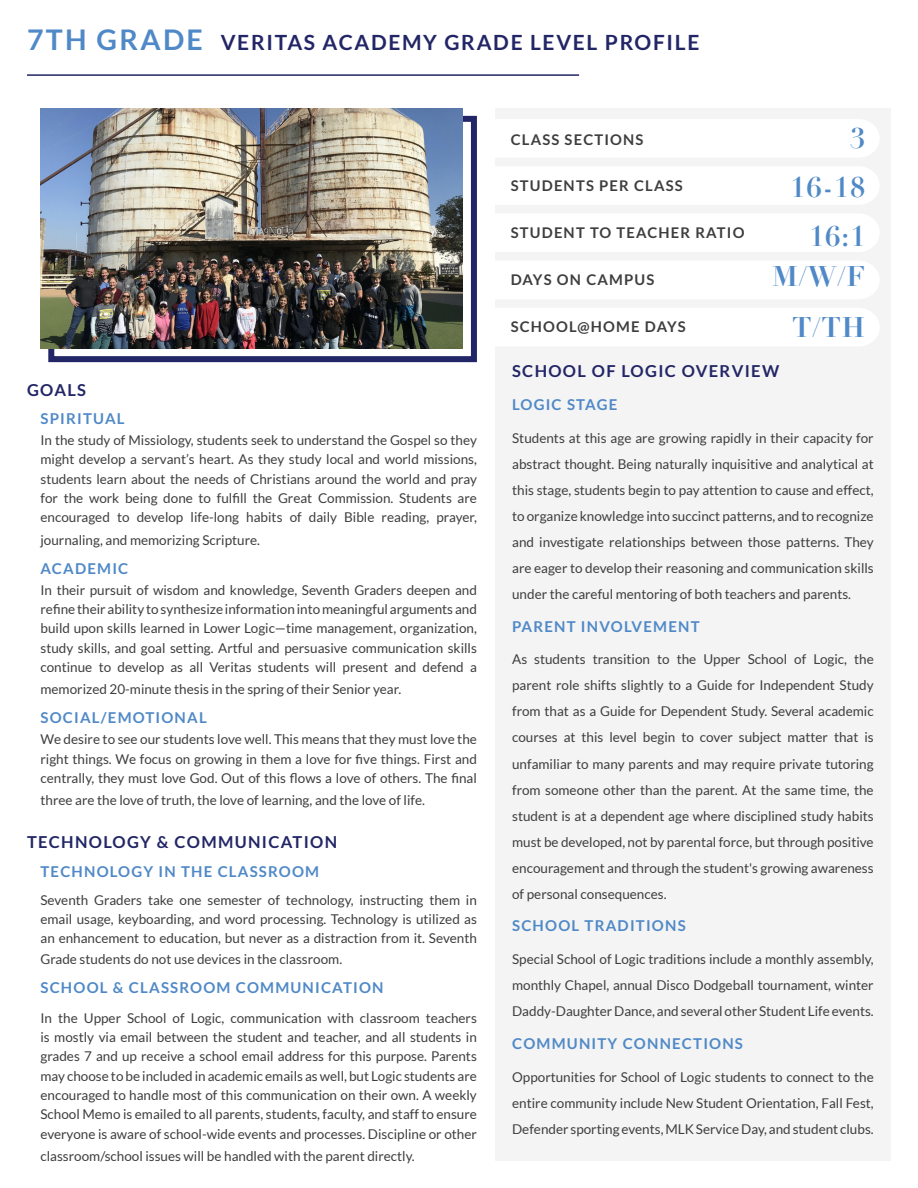
<style>
.page{position:relative;width:918px;height:1188px;background:#fff}
.page>*{position:absolute;margin:0;border:0;box-sizing:border-box;transform-origin:0 0}
.Body_Text_-_Align_Le{font:700 27.75px "Didot";letter-spacing:.03em;color:#5089c7}
.TOC_Heading{font:700 21px "Lato";letter-spacing:.08em;color:#232666}
.Body_Text_-_Align_Le-2{font:700 16.5px "Lato";letter-spacing:.08em;color:#232666}
.Body_Text_-_Align_Le-3{font:700 15px "Lato";letter-spacing:.08em;color:#5089c7}
.Body_Text_-_Align_Le-4{font:700 14.85px "Lato";letter-spacing:.08em;color:#3e3e3f}
.Body_Text_-_Align_Le-5{font:13.5px/26.1px "Lato";color:#3e3e3f;text-align:justify}
.s1{font-size:28.5px;color:#5089c7}
</style>
<div class="page">
<div style="left:495px;top:108px;width:396px;height:1053px;background:#f4f4f4"></div>
<div style="left:495px;top:120px;width:384px;height:37px;background:#fff"></div>
<div style="left:495px;top:167px;width:384px;height:37px;background:#fff"></div>
<div style="left:495px;top:214px;width:384px;height:38px;background:#fff"></div>
<hr style="left:27px;top:74px;width:552px;height:2px;background:#232666">
<div style="left:495px;top:261px;width:384px;height:38px;background:#fff"></div>
<div style="left:495px;top:308px;width:384px;height:38px;background:#fff"></div>
<svg style="left:48px;top:115px;width:429px;height:248px"></svg>
<img style="left:40px;top:108px;width:423px;height:241px">
<p class="TOC_Heading" style="left:27px;top:30px;width:674px"><span class="s1">7TH GRADE</span> VERITAS ACADEMY GRADE LEVEL PROFILE</p>
<p class="Body_Text_-_Align_Le-4" style="left:511px;top:131px;width:134px">CLASS SECTIONS</p>
<p class="Body_Text_-_Align_Le-4" style="left:511px;top:177px;width:174px">STUDENTS PER CLASS</p>
<p class="Body_Text_-_Align_Le-4" style="left:511px;top:224px;width:235px">STUDENT TO TEACHER RATIO</p>
<p class="Body_Text_-_Align_Le-4" style="left:511px;top:271px;width:145px">DAYS ON CAMPUS</p>
<p class="Body_Text_-_Align_Le-4" style="left:511px;top:318px;width:177px">SCHOOL@HOME DAYS</p>
<p class="Body_Text_-_Align_Le" style="left:850px;top:121px;width:17px">3</p>
<p class="Body_Text_-_Align_Le" style="left:790px;top:170px;width:77px">16-18</p>
<p class="Body_Text_-_Align_Le" style="left:809px;top:218px;width:58px">16:1</p>
<p class="Body_Text_-_Align_Le" style="left:772px;top:259px;width:95px">M/W/F</p>
<p class="Body_Text_-_Align_Le" style="left:792px;top:310px;width:74px">T/TH</p>
<p class="Body_Text_-_Align_Le-2" style="left:27px;top:381px;width:61px">GOALS</p>
<p class="Body_Text_-_Align_Le-3" style="left:40px;top:410px;width:86px">SPIRITUAL</p>
<p class="Body_Text_-_Align_Le-5" style="left:40px;top:430px;width:438px;line-height:19.4px">In the study of Missiology, students seek to understand the Gospel so they might develop a servant’s heart. As they study local and world missions, students learn about the needs of Christians around the world and pray for the work being done to fulfill the Great Commission. Students are encouraged to develop life-long habits of daily Bible reading, prayer,</p>
<p class="Body_Text_-_Align_Le-5" style="left:40px;top:527px;width:221px">journaling, and memorizing Scripture.</p>
<p class="Body_Text_-_Align_Le-3" style="left:40px;top:560px;width:89px">ACADEMIC</p>
<p class="Body_Text_-_Align_Le-5" style="left:40px;top:580px;width:438px;line-height:19.4px">In their pursuit of wisdom and knowledge, Seventh Graders deepen and refine their ability to synthesize information into meaningful arguments and build upon skills learned in Lower Logic—time management, organization, study skills, and goal setting. Artful and persuasive communication skills continue to develop as all Veritas students will present and defend a</p>
<p class="Body_Text_-_Align_Le-5" style="left:40px;top:676px;width:362px">memorized 20-minute thesis in the spring of their Senior year.</p>
<p class="Body_Text_-_Align_Le-3" style="left:40px;top:709px;width:168px">SOCIAL/EMOTIONAL</p>
<p class="Body_Text_-_Align_Le-5" style="left:40px;top:730px;width:438px;line-height:19.4px">We desire to see our students love well. This means that they must love the right things. We focus on growing in them a love for five things. First and centrally, they must love God. Out of this flows a love of others. The final</p>
<p class="Body_Text_-_Align_Le-5" style="left:40px;top:787px;width:386px">three are the love of truth, the love of learning, and the love of life.</p>
<p class="Body_Text_-_Align_Le-2" style="left:27px;top:833px;width:312px">TECHNOLOGY &amp; COMMUNICATION</p>
<p class="Body_Text_-_Align_Le-3" style="left:40px;top:863px;width:280px">TECHNOLOGY IN THE CLASSROOM</p>
<p class="Body_Text_-_Align_Le-5" style="left:40px;top:890px;width:438px;line-height:19.4px">Seventh Graders take one semester of technology, instructing them in email usage, keyboarding, and word processing. Technology is utilized as an enhancement to education, but never as a distraction from it. Seventh</p>
<p class="Body_Text_-_Align_Le-5" style="left:40px;top:946px;width:303px">Grade students do not use devices in the classroom.</p>
<p class="Body_Text_-_Align_Le-3" style="left:40px;top:979px;width:345px">SCHOOL &amp; CLASSROOM COMMUNICATION</p>
<p class="Body_Text_-_Align_Le-5" style="left:40px;top:1008px;width:438px;line-height:19.4px">In the Upper School of Logic, communication with classroom teachers is mostly via email between the student and teacher, and all students in grades 7 and up receive a school email address for this purpose. Parents may choose to be included in academic emails as well, but Logic students are encouraged to handle most of this communication on their own. A weekly School Memo is emailed to all parents, students, faculty, and staff to ensure everyone is aware of school-wide events and processes. Discipline or other</p>
<p class="Body_Text_-_Align_Le-5" style="left:40px;top:1143px;width:376px">classroom/school issues will be handled with the parent directly.</p>
<p class="Body_Text_-_Align_Le-2" style="left:512px;top:362px;width:269px">SCHOOL OF LOGIC OVERVIEW</p>
<p class="Body_Text_-_Align_Le-3" style="left:512px;top:396px;width:107px">LOGIC STAGE</p>
<p class="Body_Text_-_Align_Le-5" style="left:512px;top:425px;width:363px">Students at this age are growing rapidly in their capacity for abstract thought. Being naturally inquisitive and analytical at this stage, students begin to pay attention to cause and effect, to organize knowledge into succinct patterns, and to recognize and investigate relationships between those patterns. They are eager to develop their reasoning and communication skills under the careful mentoring of both teachers and parents.</p>
<p class="Body_Text_-_Align_Le-3" style="left:512px;top:618px;width:189px">PARENT INVOLVEMENT</p>
<p class="Body_Text_-_Align_Le-5" style="left:512px;top:646px;width:363px">As students transition to the Upper School of Logic, the parent role shifts slightly to a Guide for Independent Study from that as a Guide for Dependent Study. Several academic courses at this level begin to cover subject matter that is unfamiliar to many parents and may require private tutoring from someone other than the parent. At the same time, the student is at a dependent age where disciplined study habits must be developed, not by parental force, but through positive encouragement and through the student's growing awareness of personal consequences.</p>
<p class="Body_Text_-_Align_Le-3" style="left:512px;top:917px;width:175px">SCHOOL TRADITIONS</p>
<p class="Body_Text_-_Align_Le-5" style="left:512px;top:946px;width:363px">Special School of Logic traditions include a monthly assembly, monthly Chapel, annual Disco Dodgeball tournament, winter Daddy-Daughter Dance, and several other Student Life events.</p>
<p class="Body_Text_-_Align_Le-3" style="left:512px;top:1035px;width:232px">COMMUNITY CONNECTIONS</p>
<p class="Body_Text_-_Align_Le-5" style="left:512px;top:1064px;width:363px">Opportunities for School of Logic students to connect to the entire community include New Student Orientation, Fall Fest, Defender sporting events, MLK Service Day, and student clubs.</p>
</div>
